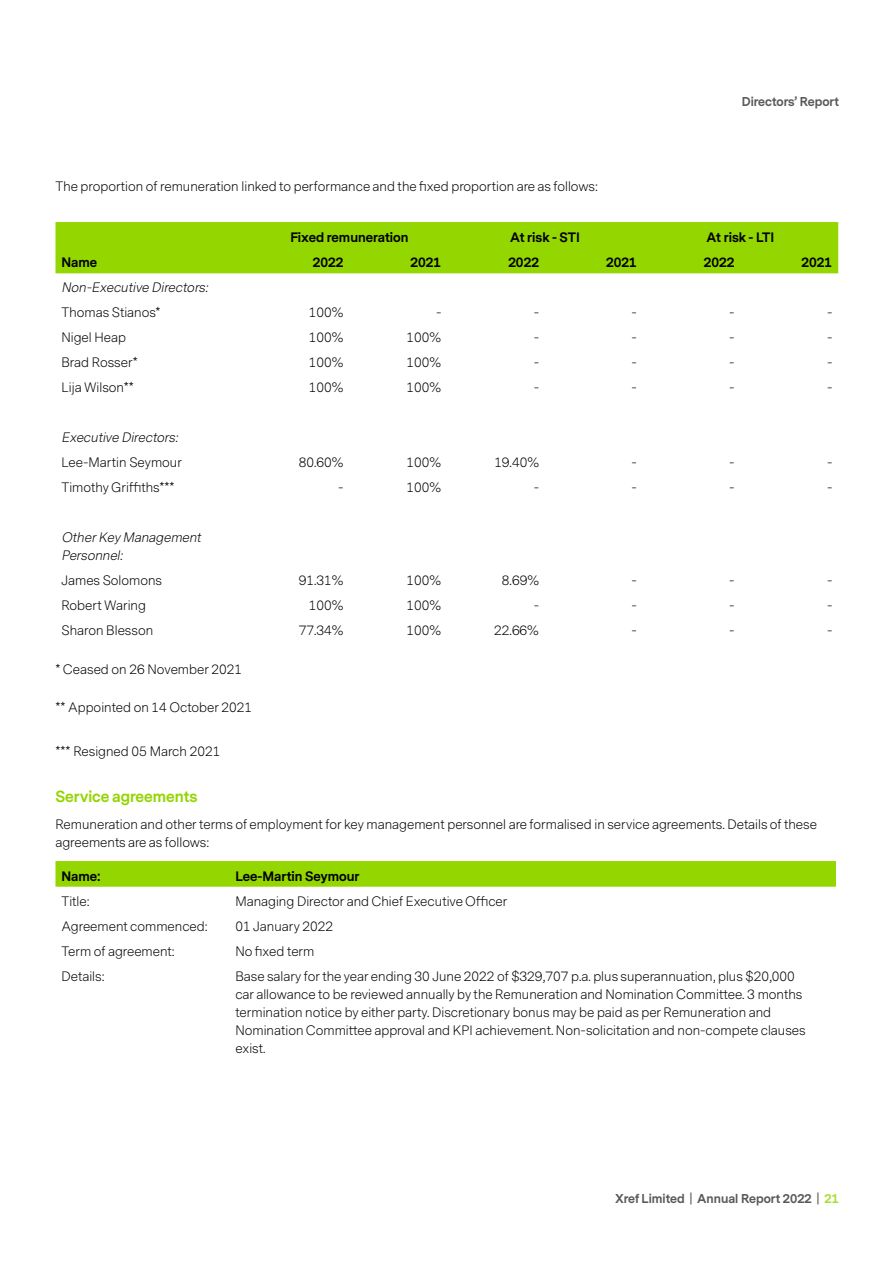
<style>
.page{position:relative;width:893px;height:1263px;background:#fff}
.page>*{position:absolute;margin:0;border:0;box-sizing:border-box;transform-origin:0 0}
.t1{font:700 15px "Messina Sans";color:#94d500}
.t2{font:300 12.75px/18px "Messina Sans";color:#000}
.t3{font:700 12.75px "Messina Sans";color:#000}
.t4{font:italic 300 12.75px/18px "Messina Sans";color:#000}
.t5{font:700 12px "Messina Sans";color:#58595b}
.s1{color:#a9dd33}
</style>
<div class="page">
<div style="left:55px;top:222px;width:783px;height:51px;background:#94d600"></div>
<svg style="left:55px;top:861px;width:781px;height:26px;background:#95d603"></svg>
<p class="t5" style="left:742px;top:93px;width:99px">Directors’ Report</p>
<p class="t2" style="left:55px;top:177px;width:544px">The proportion of remuneration linked to performance and the fixed proportion are as follows:</p>
<p class="t3" style="left:290px;top:228px;width:120px">Fixed remuneration</p>
<p class="t3" style="left:510px;top:228px;width:71px">At risk - STI</p>
<p class="t3" style="left:706px;top:228px;width:69px">At risk - LTI</p>
<p class="t3" style="left:61px;top:254px;width:37px">Name</p>
<p class="t3" style="left:313px;top:254px;width:32px">2022</p>
<p class="t3" style="left:411px;top:254px;width:32px">2021</p>
<p class="t3" style="left:508px;top:254px;width:32px">2022</p>
<p class="t3" style="left:606px;top:254px;width:32px">2021</p>
<p class="t3" style="left:704px;top:254px;width:32px">2022</p>
<p class="t3" style="left:802px;top:254px;width:32px">2021</p>
<p class="t4" style="left:61px;top:279px;width:151px">Non-Executive Directors:</p>
<p class="t2" style="left:61px;top:304px;width:101px">Thomas Stianos*</p>
<p class="t2" style="left:309px;top:304px;width:36px">100%</p>
<p class="t2" style="left:436px;top:304px;width:7px">-</p>
<p class="t2" style="left:534px;top:304px;width:7px">-</p>
<p class="t2" style="left:631px;top:304px;width:7px">-</p>
<p class="t2" style="left:729px;top:304px;width:7px">-</p>
<p class="t2" style="left:827px;top:304px;width:7px">-</p>
<p class="t2" style="left:61px;top:329px;width:66px">Nigel Heap</p>
<p class="t2" style="left:309px;top:329px;width:36px">100%</p>
<p class="t2" style="left:407px;top:329px;width:36px">100%</p>
<p class="t2" style="left:534px;top:329px;width:7px">-</p>
<p class="t2" style="left:631px;top:329px;width:7px">-</p>
<p class="t2" style="left:729px;top:329px;width:7px">-</p>
<p class="t2" style="left:827px;top:329px;width:7px">-</p>
<p class="t2" style="left:61px;top:354px;width:78px">Brad Rosser*</p>
<p class="t2" style="left:309px;top:354px;width:36px">100%</p>
<p class="t2" style="left:407px;top:354px;width:36px">100%</p>
<p class="t2" style="left:534px;top:354px;width:7px">-</p>
<p class="t2" style="left:631px;top:354px;width:7px">-</p>
<p class="t2" style="left:729px;top:354px;width:7px">-</p>
<p class="t2" style="left:827px;top:354px;width:7px">-</p>
<p class="t2" style="left:61px;top:379px;width:74px">Lija Wilson**</p>
<p class="t2" style="left:309px;top:379px;width:36px">100%</p>
<p class="t2" style="left:407px;top:379px;width:36px">100%</p>
<p class="t2" style="left:534px;top:379px;width:7px">-</p>
<p class="t2" style="left:631px;top:379px;width:7px">-</p>
<p class="t2" style="left:729px;top:379px;width:7px">-</p>
<p class="t2" style="left:827px;top:379px;width:7px">-</p>
<p class="t4" style="left:61px;top:429px;width:121px">Executive Directors:</p>
<p class="t2" style="left:61px;top:454px;width:122px">Lee-Martin Seymour</p>
<p class="t2" style="left:299px;top:454px;width:46px">80.60%</p>
<p class="t2" style="left:407px;top:454px;width:36px">100%</p>
<p class="t2" style="left:494px;top:454px;width:46px">19.40%</p>
<p class="t2" style="left:631px;top:454px;width:7px">-</p>
<p class="t2" style="left:729px;top:454px;width:7px">-</p>
<p class="t2" style="left:827px;top:454px;width:7px">-</p>
<p class="t2" style="left:61px;top:479px;width:115px">Timothy Griffiths***</p>
<p class="t2" style="left:338px;top:479px;width:7px">-</p>
<p class="t2" style="left:407px;top:479px;width:36px">100%</p>
<p class="t2" style="left:534px;top:479px;width:7px">-</p>
<p class="t2" style="left:631px;top:479px;width:7px">-</p>
<p class="t2" style="left:729px;top:479px;width:7px">-</p>
<p class="t2" style="left:827px;top:479px;width:7px">-</p>
<p class="t4" style="left:61px;top:529px;width:144px">OtherKeyManagement<br>Personnel:</p>
<p class="t2" style="left:61px;top:572px;width:102px">James Solomons</p>
<p class="t2" style="left:299px;top:572px;width:46px">91.31%</p>
<p class="t2" style="left:407px;top:572px;width:36px">100%</p>
<p class="t2" style="left:502px;top:572px;width:38px">8.69%</p>
<p class="t2" style="left:631px;top:572px;width:7px">-</p>
<p class="t2" style="left:729px;top:572px;width:7px">-</p>
<p class="t2" style="left:827px;top:572px;width:7px">-</p>
<p class="t2" style="left:61px;top:597px;width:86px">Robert Waring</p>
<p class="t2" style="left:309px;top:597px;width:36px">100%</p>
<p class="t2" style="left:407px;top:597px;width:36px">100%</p>
<p class="t2" style="left:534px;top:597px;width:7px">-</p>
<p class="t2" style="left:631px;top:597px;width:7px">-</p>
<p class="t2" style="left:729px;top:597px;width:7px">-</p>
<p class="t2" style="left:827px;top:597px;width:7px">-</p>
<p class="t2" style="left:61px;top:622px;width:93px">Sharon Blesson</p>
<p class="t2" style="left:299px;top:622px;width:46px">77.34%</p>
<p class="t2" style="left:407px;top:622px;width:36px">100%</p>
<p class="t2" style="left:494px;top:622px;width:46px">22.66%</p>
<p class="t2" style="left:631px;top:622px;width:7px">-</p>
<p class="t2" style="left:729px;top:622px;width:7px">-</p>
<p class="t2" style="left:827px;top:622px;width:7px">-</p>
<p class="t2" style="left:55px;top:660px;width:188px">* Ceased on 26 November 2021</p>
<p class="t2" style="left:55px;top:699px;width:198px">** Appointed on 14 October 2021</p>
<p class="t2" style="left:55px;top:742px;width:166px">*** Resigned 05 March 2021</p>
<p class="t1" style="left:55px;top:786px;width:143px">Service agreements</p>
<p class="t2" style="left:55px;top:815px;width:763px">Remuneration and other terms of employment for key management personnel are formalised in service agreements. Details of these agreements are as follows:</p>
<p class="t3" style="left:61px;top:867px;width:41px">Name:</p>
<p class="t3" style="left:235px;top:867px;width:126px">Lee-Martin Seymour</p>
<p class="t2" style="left:61px;top:892px;width:30px">Title:</p>
<p class="t2" style="left:235px;top:892px;width:274px">Managing Director and Chief Executive Officer</p>
<p class="t2" style="left:61px;top:917px;width:148px">Agreement commenced:</p>
<p class="t2" style="left:235px;top:917px;width:99px">01 January 2022</p>
<p class="t2" style="left:61px;top:942px;width:115px">Term of agreement:</p>
<p class="t2" style="left:235px;top:942px;width:81px">No fixed term</p>
<p class="t2" style="left:61px;top:967px;width:45px">Details:</p>
<p class="t2" style="left:235px;top:967px;width:572px">Base salary for the year ending 30 June 2022 of $329,707 p.a. plus superannuation, plus $20,000 car allowance to be reviewed annually by the Remuneration and Nomination Committee. 3 months termination notice by either party. Discretionary bonus may be paid as per Remuneration and Nomination Committee approval and KPI achievement. Non-solicitation and non-compete clauses exist.</p>
<p class="t5" style="left:615px;top:1190px;width:225px">Xref Limited | Annual Report 2022 | <span class="s1">21</span></p>
</div>
